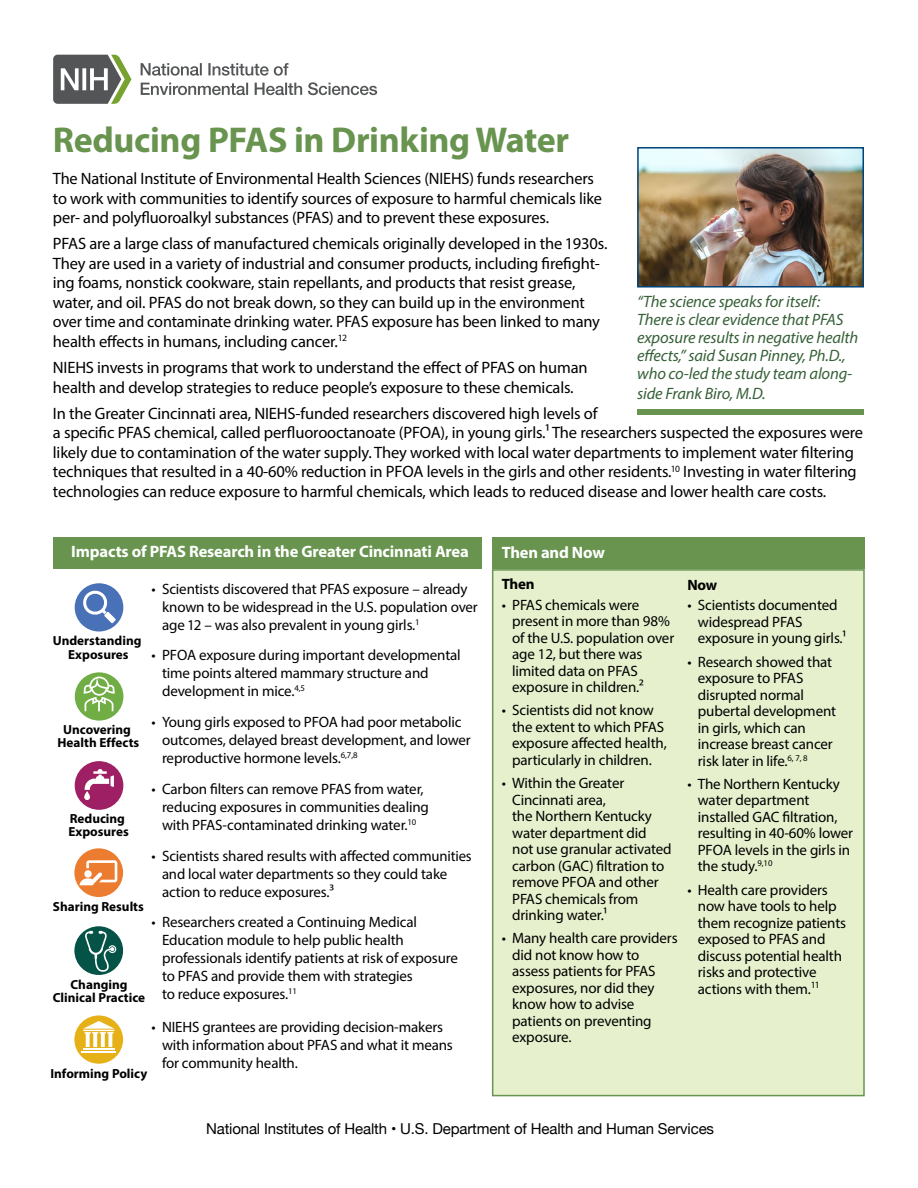
<style>
.page{position:relative;width:918px;height:1188px;background:#fff}
.page>*{position:absolute;margin:0;border:0;box-sizing:border-box;transform-origin:0 0}
.t1{font:700 36px "Myriad Pro";letter-spacing:-.01em;color:#68944f}
.Paragraph_Style_1{font:16.5px/19.5px "Myriad Pro";letter-spacing:-.01em;color:#000}
.Paragraph_Style_1-2{font:italic 16.5px/18px "Myriad Pro";letter-spacing:-.01em;color:#366038}
.Paragraph_Style_1-3{font:700 16.5px "Myriad Pro";letter-spacing:-.01em;color:#fff}
.t2{font:15px/16.5px "Myriad Pro";letter-spacing:-.01em;color:#000}
.t3{font:15px "Helvetica Neue";letter-spacing:-.01em;color:#000}
.Paragraph_Style_1-4{font:700 15px "Myriad Pro";letter-spacing:-.015em;color:#000}
.t4{font:700 13.2px/13.2px "Myriad Pro";color:#000;text-align:center}
</style>
<div class="page">
<div style="left:492px;top:569px;width:373px;height:527px;background:#e6f0cd;border:2px solid #68944f"></div>
<svg style="left:53px;top:55px;width:78px;height:49px"></svg>
<svg style="left:141px;top:82px;width:236px;height:13px"></svg>
<svg style="left:141px;top:63px;width:148px;height:13px"></svg>
<img style="left:640px;top:150px;width:221px;height:135px">
<div style="left:637px;top:147px;width:227px;height:141px;border:2px solid #00447c"></div>
<div style="left:637px;top:409px;width:227px;height:6px;background:#68944f"></div>
<div style="left:493px;top:538px;width:372px;height:31px;background:#68944f"></div>
<div style="left:53px;top:538px;width:429px;height:31px;background:#68944f"></div>
<div style="left:75px;top:583px;width:48px;height:49px;background:#4971b8;border-radius:50%"></div>
<div style="left:75px;top:672px;width:48px;height:49px;background:#70ad45;border-radius:50%"></div>
<div style="left:74px;top:848px;width:49px;height:49px;background:#ec7d30;border-radius:50%"></div>
<div style="left:74px;top:926px;width:49px;height:49px;background:#045346;border-radius:50%"></div>
<div style="left:74px;top:1015px;width:49px;height:49px;background:#e5b116;border-radius:50%"></div>
<svg style="left:83px;top:1021px;width:32px;height:26px"></svg>
<hr style="left:83px;top:1048px;width:31px;height:2px;background:#fff">
<hr style="left:82px;top:1051px;width:34px;height:1px;background:#fff">
<svg style="left:84px;top:931px;width:32px;height:41px"></svg>
<svg style="left:80px;top:860px;width:37px;height:25px"></svg>
<svg style="left:83px;top:677px;width:32px;height:34px"></svg>
<svg style="left:83px;top:590px;width:33px;height:33px"></svg>
<div style="left:75px;top:761px;width:48px;height:49px;background:#9e1f63;border-radius:50%"></div>
<svg style="left:85px;top:769px;width:29px;height:21px"></svg>
<svg style="left:84px;top:791px;width:6px;height:9px"></svg>
<p class="t1" style="left:53px;top:117px;width:518px">Reducing PFAS in Drinking Water</p>
<p class="Paragraph_Style_1" style="left:53px;top:168px;width:551px">The National Institute of Environmental Health Sciences (NIEHS) funds researchers to work with communities to identify sources of exposure to harmful chemicals like per- and polyfluoroalkyl substances (PFAS) and to prevent these exposures.</p>
<p class="Paragraph_Style_1" style="left:53px;top:234px;width:556px">PFAS are a large class of manufactured chemicals originally developed in the 1930s.<br>They are used in a variety of industrial and consumer products, including firefight&shy;ing foams, nonstick cookware, stain repellants, and products that resist grease, water, and oil. PFAS do not break down, so they can build up in the environment over time and contaminate drinking water. PFAS exposure has been linked to many health effects in humans, including cancer.<sup>12</sup></p>
<p class="Paragraph_Style_1" style="left:53px;top:357px;width:536px">NIEHS invests in programs that work to understand the effect of PFAS on human health and develop strategies to reduce people’s exposure to these chemicals.</p>
<p class="Paragraph_Style_1" style="left:53px;top:403px;width:812px">In the Greater Cincinnati area, NIEHS-funded researchers discovered high levels of<br>a specific PFAS chemical, called perfluorooctanoate (PFOA), in young girls.1 The researchers suspected the exposures were likely due to contamination of the water supply. They worked with local water departments to implement water filtering techniques that resulted in a 40-60% reduction in PFOA levels in the girls and other residents.<sup>10</sup> Investing in water filtering technologies can reduce exposure to harmful chemicals, which leads to reduced disease and lower health care costs.</p>
<p class="Paragraph_Style_1-2" style="left:637px;top:293px;width:223px">“The science speaks for itself:<br>There is clear evidence that PFAS exposure results in negative health effects,” said Susan Pinney, Ph.D., who co-led the study team along-</p>
<p class="Paragraph_Style_1-2" style="left:637px;top:384px;width:130px">side Frank Biro, M.D.</p>
<p class="Paragraph_Style_1-3" style="left:71px;top:541px;width:399px">Impacts of PFAS Research in the Greater Cincinnati Area</p>
<p class="t2" style="left:162px;top:579px;width:317px;line-height:18px;text-indent:-10px">• Scientists discovered that PFAS exposure – already known to be widespread in the U.S. population over age 12 – was also prevalent in young girls.<sup>1</sup></p>
<p class="t2" style="left:162px;top:646px;width:300px;line-height:18px;text-indent:-10px">• PFOA exposure during important developmental time points altered mammary structure and development in mice.<sup>4,5</sup></p>
<p class="t2" style="left:162px;top:713px;width:310px;line-height:18px;text-indent:-10px">• Young girls exposed to PFOA had poor metabolic outcomes, delayed breast development, and lower reproductive hormone levels.<sup>6,7,8</sup></p>
<p class="t2" style="left:162px;top:780px;width:268px;line-height:18px;text-indent:-10px">• Carbon filters can remove PFAS from water, reducing exposures in communities dealing with PFAS-contaminated drinking water.<sup>10</sup></p>
<p class="t2" style="left:162px;top:846px;width:311px;line-height:18px;text-indent:-10px">• Scientists shared results with affected communities and local water departments so they could take action to reduce exposures.3</p>
<p class="t2" style="left:162px;top:913px;width:297px;line-height:18px;text-indent:-10px">• Researchers created a Continuing Medical Education module to help public health professionals identify patients at risk of exposure to PFAS and provide them with strategies<br>to reduce exposures.<sup>11</sup></p>
<p class="t2" style="left:162px;top:1017px;width:292px;line-height:18px;text-indent:-10px">• NIEHS grantees are providing decision-makers with information about PFAS and what it means for community health.</p>
<p class="t4" style="left:53px;top:634px;width:90px">Understanding<br>Exposures</p>
<p class="t4" style="left:58px;top:723px;width:83px">Uncovering<br>Health Effects</p>
<p class="t4" style="left:68px;top:812px;width:62px;text-align:left">Reducing<br>Exposures</p>
<p class="t4" style="left:53px;top:899px;width:92px">Sharing Results</p>
<p class="t4" style="left:53px;top:977px;width:94px">Changing<br>Clinical Practice</p>
<p class="t4" style="left:50px;top:1066px;width:98px">Informing Policy</p>
<p class="Paragraph_Style_1-3" style="left:502px;top:541px;width:105px">Then and Now</p>
<p class="Paragraph_Style_1-4" style="left:502px;top:575px;width:35px">Then</p>
<p class="t2" style="left:512px;top:596px;width:164px;text-indent:-10px">• PFAS chemicals were present in more than 98% of the U.S. population over age 12, but there was limited data on PFAS exposure in children.2</p>
<p class="t2" style="left:512px;top:702px;width:156px;text-indent:-10px">• Scientists did not know the extent to which PFAS exposure affected health, particularly in children.</p>
<p class="t2" style="left:512px;top:775px;width:161px;text-indent:-10px">• Within the Greater<br>Cincinnati area,<br>the Northern Kentucky water department did not use granular activated carbon (GAC) filtration to remove PFOA and other<br>PFAS chemicals from drinking water.1</p>
<p class="t2" style="left:512px;top:930px;width:167px;text-indent:-10px">• Many health care providers did not know how to assess patients for PFAS exposures, nor did they know how to advise patients on preventing exposure.</p>
<p class="Paragraph_Style_1-4" style="left:687px;top:575px;width:31px">Now</p>
<p class="t2" style="left:698px;top:597px;width:150px;text-indent:-10px">• Scientists documented widespread PFAS exposure in young girls.1</p>
<p class="t2" style="left:698px;top:653px;width:140px;text-indent:-10px">• Research showed that exposure to PFAS disrupted normal pubertal development in girls, which can increase breast cancer risk later in life.<sup>6,</sup> <sup>7,</sup> <sup>8</sup></p>
<p class="t2" style="left:698px;top:775px;width:157px;text-indent:-10px">• The Northern Kentucky water department installed GAC filtration, resulting in 40-60% lower<br>PFOA levels in the girls in the study.<sup>9,10</sup></p>
<p class="t2" style="left:698px;top:881px;width:150px;text-indent:-10px">• Health care providers now have tools to help them recognize patients exposed to PFAS and discuss potential health risks and protective actions with them.<sup>11</sup></p>
<p class="t3" style="left:206px;top:1118px;width:509px">National Institutes of Health • U.S. Department of Health and Human Services</p>
</div>
